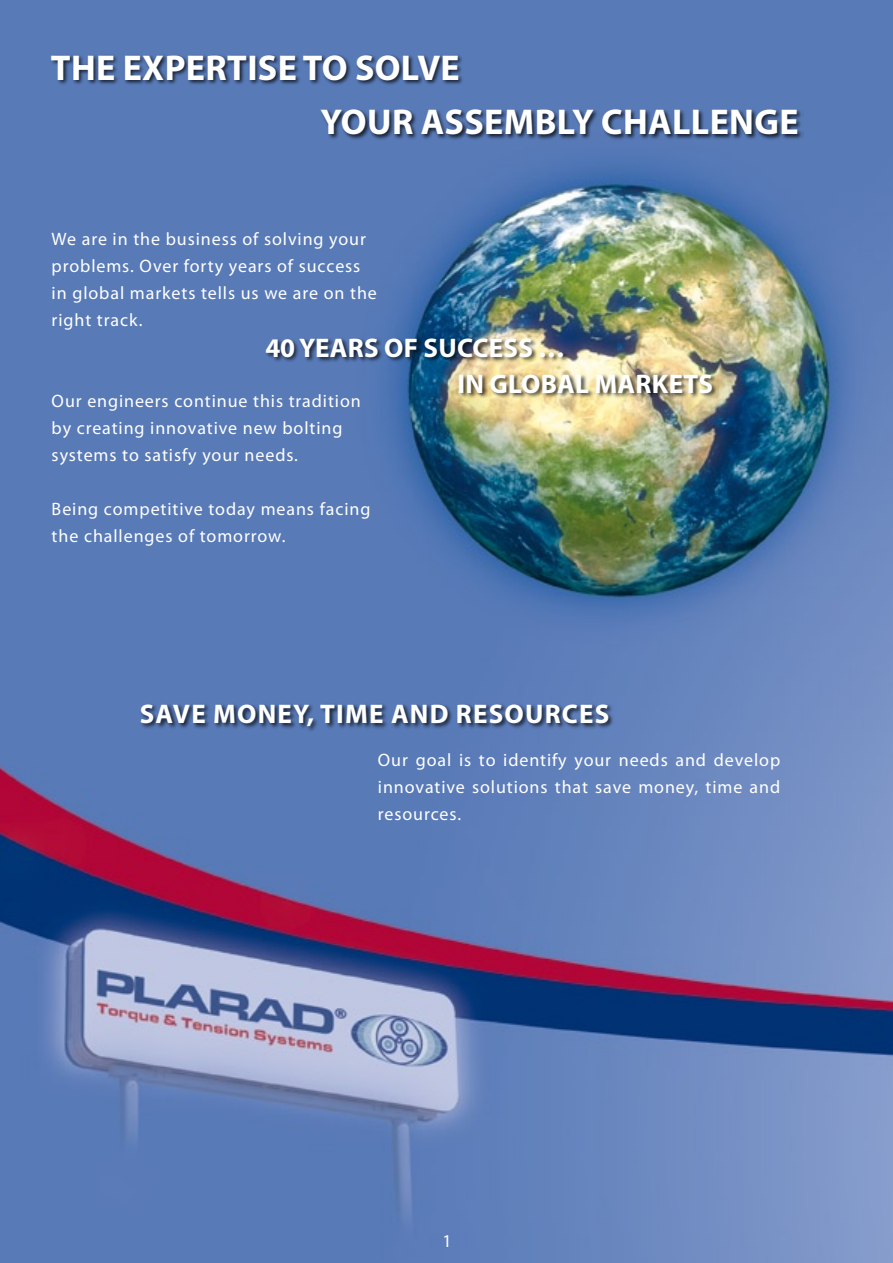
<style>
.page{position:relative;width:893px;height:1263px;background:#fff}
.page>*{position:absolute;margin:0;border:0;box-sizing:border-box;transform-origin:0 0}
.t1{font:700 36px/54px "Myriad Pro";letter-spacing:.01em;color:#fff}
.t2{font:700 27px/36px "Myriad Pro";letter-spacing:.01em;color:#fff}
.t3{font:700 27px "Myriad Pro";letter-spacing:.045em;color:#fff}
.t4{font:18px/27px "Myriad Pro";letter-spacing:.05em;color:#fff}
</style>
<div class="page">
<img style="left:0;top:0;width:893px;height:1263px">
<div style="left:49px;top:53px;width:755px;height:88px;background:#000;opacity:.75"></div>
<div style="left:264px;top:336px;width:454px;height:63px;background:#000;opacity:.75"></div>
<div style="left:139px;top:702px;width:476px;height:30px;background:#000;opacity:.75"></div>
<h1 class="t1" style="left:321px;top:40px;width:480px;text-indent:-270px">THE EXPERTISE TO SOLVE<br>YOUR ASSEMBLY CHALLENGE</h1>
<p class="t4" style="left:52px;top:226px;width:327px">We are in the business of solving your problems. Over forty years of success in global markets tells us we are on the right track.</p>
<h2 class="t2" style="left:457px;top:328px;width:257px;text-indent:-192px">40 YEARS OF SUCCESS …<br>IN GLOBAL MARKETS</h2>
<p class="t4" style="left:52px;top:388px;width:311px">Our engineers continue this tradition by creating innovative new bolting systems to satisfy your needs.</p>
<p class="t4" style="left:52px;top:496px;width:320px">Being competitive today means facing the challenges of tomorrow.</p>
<h2 class="t3" style="left:140px;top:696px;width:471px">SAVE MONEY, TIME AND RESOURCES</h2>
<p class="t4" style="left:378px;top:746px;width:404px;text-align:justify">Our goal is to identify your needs and develop innovative solutions that save money, time and resources.</p>
<p class="t4" style="left:442px;top:1227px;width:11px">1</p>
</div>
